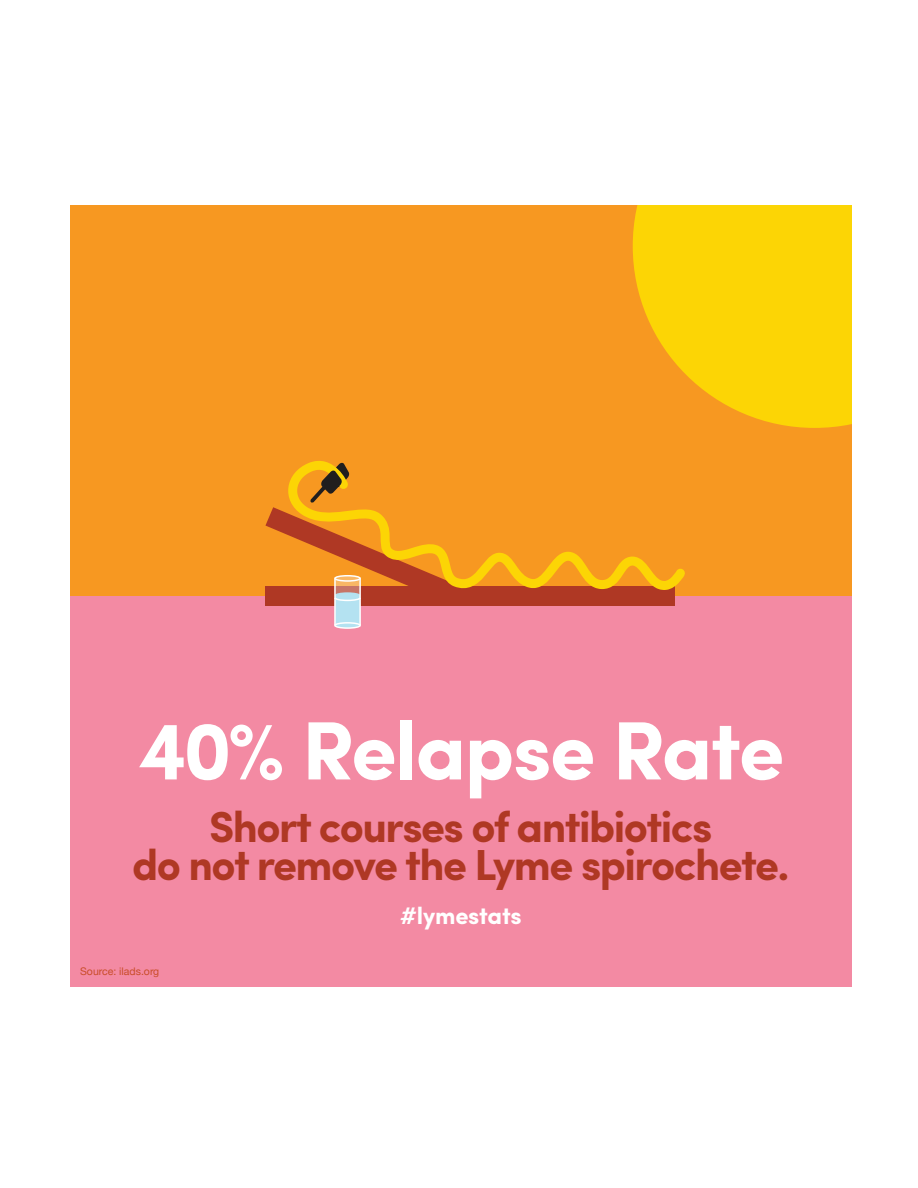
<style>
.page{position:relative;width:918px;height:1188px;background:#fff}
.page>*{position:absolute;margin:0;border:0;box-sizing:border-box;transform-origin:0 0}
.t1{font:700 82.8px "Sofia Pro";letter-spacing:-.02em;color:#fff}
.t2{font:700 43.5px/38.7px "Sofia Pro";letter-spacing:-.035em;color:#af3824;text-align:center}
.t3{font:700 24px "Sofia Pro";letter-spacing:-.01em;color:#fff}
.t4{font:10.5px "Helvetica Neue";color:#c94d29}
</style>
<div class="page">
<div style="left:70px;top:205px;width:782px;height:782px;background:#f79821"></div>
<div style="left:70px;top:596px;width:782px;height:391px;background:#f38aa3"></div>
<svg style="left:633px;top:205px;width:219px;height:223px;background:#fbcb09"></svg>
<div style="left:265px;top:586px;width:410px;height:20px;background:#af3824"></div>
<svg style="left:312px;top:461px;width:373px;height:129px"></svg>
<svg style="left:265px;top:462px;width:207px;height:167px"></svg>
<h1 class="t1" style="left:138px;top:687px;width:648px">40% Relapse Rate</h1>
<p class="t2" style="left:132px;top:804px;width:659px">Short courses of antibiotics<br>do not remove the Lyme spirochete.</p>
<p class="t3" style="left:400px;top:898px;width:123px">#lymestats</p>
<p class="t4" style="left:80px;top:964px;width:81px">Source: ilads.org</p>
</div>
